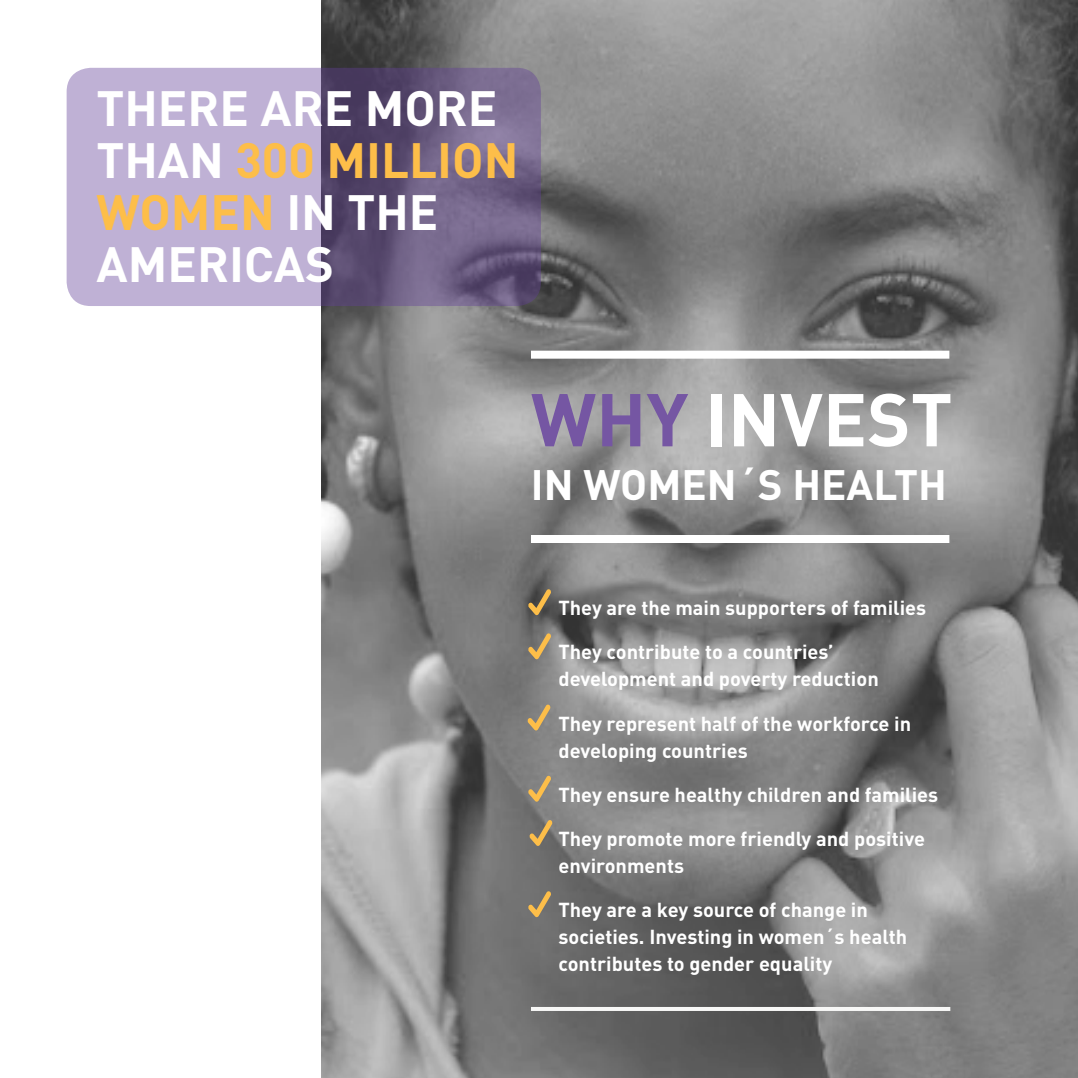
<style>
.page{position:relative;width:1078px;height:1078px;background:#fff}
.page>*{position:absolute;margin:0;border:0;box-sizing:border-box;transform-origin:0 0}
.t1{font:700 73.4px "DIN";color:#fff}
.t2{font:700 49px/52.2px "DIN";color:#fff}
.t3{font:700 42px "DIN";color:#fff}
.t4{font:700 20px/27.2px "DIN";color:#fff}
.s1{color:#fdbe49}
.s2{color:#7556a3}
</style>
<div class="page">
<img style="left:321px;top:0;width:756px;height:1077px">
<svg style="left:531px;top:1006px;width:419px;height:4px"></svg>
<svg style="left:528px;top:588px;width:23px;height:27px"></svg>
<svg style="left:528px;top:633px;width:23px;height:26px"></svg>
<svg style="left:527px;top:704px;width:23px;height:26px"></svg>
<svg style="left:528px;top:775px;width:23px;height:26px"></svg>
<svg style="left:529px;top:819px;width:23px;height:26px"></svg>
<svg style="left:528px;top:890px;width:23px;height:26px"></svg>
<div style="left:531px;top:350px;width:418px;height:8px;background:#fff"></div>
<div style="left:531px;top:535px;width:418px;height:8px;background:#fff"></div>
<svg style="left:67px;top:68px;width:474px;height:238px;background:#9587ab"></svg>
<p class="t2" style="left:96px;top:80px;width:423px">THERE ARE MORE<br>THAN <span class="s1">300 MILLION<br>WOMEN</span> IN THE<br>AMERICAS</p>
<p class="t1" style="left:531px;top:371px;width:423px"><span class="s2">WHY</span> INVEST</p>
<p class="t3" style="left:531px;top:457px;width:417px">IN WOMEN´S HEALTH</p>
<p class="t4" style="left:558px;top:593px;width:369px">They are the main supporters of families</p>
<p class="t4" style="left:558px;top:637px;width:277px">They contribute to a countries’</p>
<p class="t4" style="left:558px;top:664px;width:322px">development and poverty reduction</p>
<p class="t4" style="left:558px;top:708px;width:354px">They represent half of the workforce in developing countries</p>
<p class="t4" style="left:558px;top:779px;width:381px">They ensure healthy children and families</p>
<p class="t4" style="left:558px;top:823px;width:368px">They promote more friendly and positive environments</p>
<p class="t4" style="left:558px;top:895px;width:311px">They are a key source of change in</p>
<p class="t4" style="left:558px;top:922px;width:350px">societies. Investing in women´s health</p>
<p class="t4" style="left:558px;top:949px;width:275px">contributes to gender equality</p>
</div>
